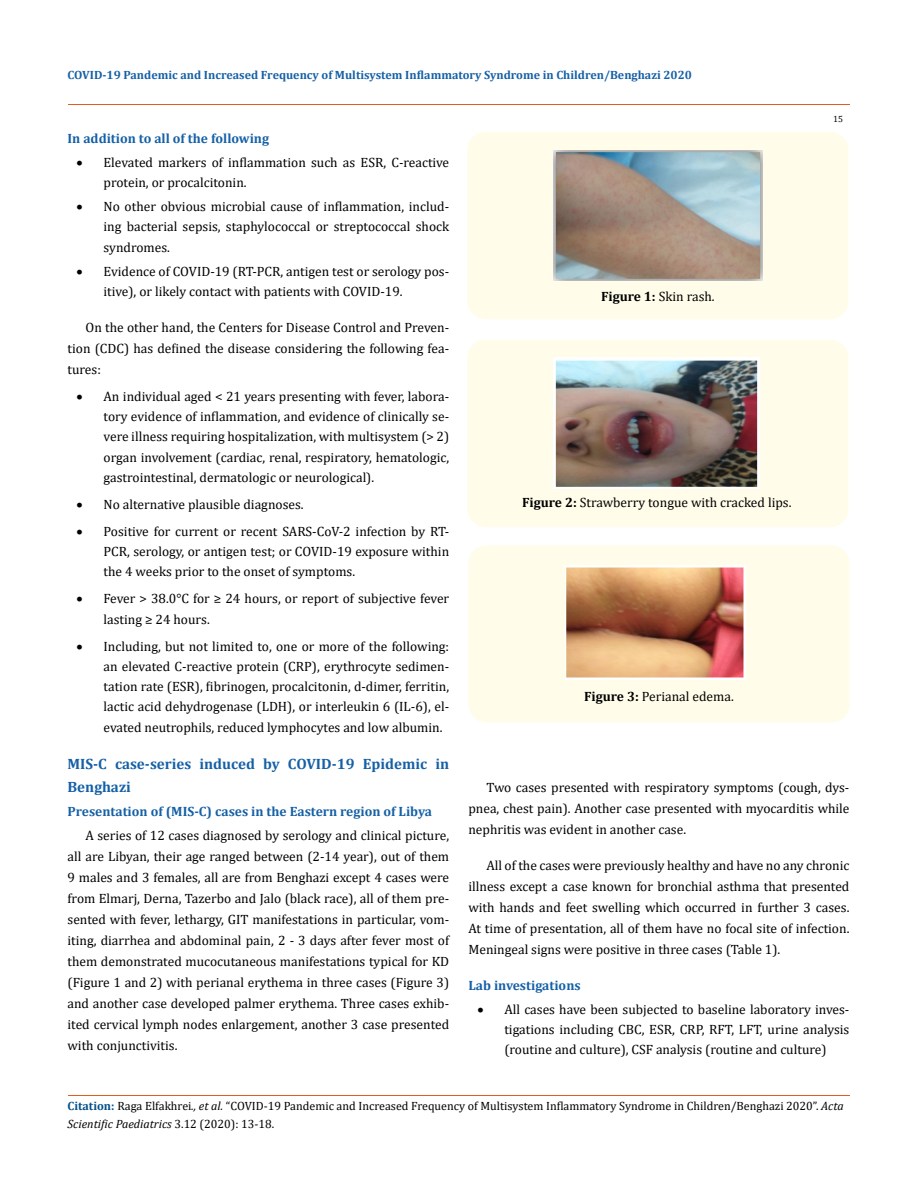
<style>
.page{position:relative;width:917px;height:1188px;background:#fff}
.page>*{position:absolute;margin:0;border:0;box-sizing:border-box;transform-origin:0 0}
.t1{font:700 15px/22.5px "Cambria";color:#1560a6}
.t2{font:13.5px/21px "Cambria";color:#000;text-align:justify}
.t3{font:700 13.5px "Cambria";color:#1560a6}
.t4{font:12px/18px "Cambria";color:#000}
.t5{font:700 12px "Cambria";color:#1560a6}
.t6{font:9px "Cambria";color:#000}
.s1{font-weight:700}
.s2{font-weight:700;color:#035089}
.s3{font-style:italic}
</style>
<div class="page">
<div style="left:467px;top:132px;width:381px;height:187px;background:#fffde9;border-radius:18px"></div>
<img style="left:553px;top:151px;width:209px;height:130px">
<div style="left:467px;top:340px;width:381px;height:187px;background:#fffde9;border-radius:18px"></div>
<img style="left:554px;top:358px;width:205px;height:130px">
<div style="left:468px;top:545px;width:381px;height:177px;background:#fffde9;border-radius:18px"></div>
<img style="left:565px;top:566px;width:180px;height:114px">
<hr style="left:68px;top:104px;width:781px;height:1px;background:#e05d1a">
<hr style="left:68px;top:1095px;width:781px;height:1px;background:#e05d1a">
<p class="t5" style="left:68px;top:67px;width:626px">COVID-19 Pandemic and Increased Frequency of Multisystem Inflammatory Syndrome in Children/Benghazi 2020</p>
<p class="t6" style="left:833px;top:114px;width:11px">15</p>
<p class="t3" style="left:68px;top:129px;width:203px">In addition to all of the following</p>
<p class="t2" style="left:104px;top:152px;width:347px;line-height:20.2px;text-indent:-27px">• Elevated markers of inflammation such as ESR, C-reactive protein, or procalcitonin.</p>
<p class="t2" style="left:104px;top:196px;width:347px;line-height:20.2px;text-indent:-27px">• No other obvious microbial cause of inflammation, includ&shy;ing bacterial sepsis, staphylococcal or streptococcal shock syndromes.</p>
<p class="t2" style="left:104px;top:261px;width:347px;line-height:20.2px;text-indent:-27px">• Evidence of COVID-19 (RT-PCR, antigen test or serology pos&shy;itive), or likely contact with patients with COVID-19.</p>
<p class="t2" style="left:68px;top:317px;width:383px;text-indent:18px">On the other hand, the Centers for Disease Control and Preven&shy;tion (CDC) has defined the disease considering the following fea&shy;tures:</p>
<p class="t2" style="left:104px;top:386px;width:347px;line-height:20.2px;text-indent:-27px">• An individual aged &lt; 21 years presenting with fever, labora&shy;tory evidence of inflammation, and evidence of clinically se&shy;vere illness requiring hospitalization, with multisystem (&gt; 2) organ involvement (cardiac, renal, respiratory, hematologic, gastrointestinal, dermatologic or neurological).</p>
<p class="t2" style="left:77px;top:494px;width:229px">• No alternative plausible diagnoses.</p>
<p class="t2" style="left:104px;top:521px;width:347px;line-height:20.2px;text-indent:-27px">• Positive for current or recent SARS-CoV-2 infection by RT-PCR, serology, or antigen test; or COVID-19 exposure within the 4 weeks prior to the onset of symptoms.</p>
<p class="t2" style="left:104px;top:589px;width:347px;line-height:20.2px;text-indent:-27px">• Fever &gt; 38.0°C for ≥ 24 hours, or report of subjective fever lasting ≥ 24 hours.</p>
<p class="t2" style="left:104px;top:636px;width:347px;line-height:20.2px;text-indent:-27px">• Including, but not limited to, one or more of the following: an elevated C-reactive protein (CRP), erythrocyte sedimen&shy;tation rate (ESR), fibrinogen, procalcitonin, d-dimer, ferritin, lactic acid dehydrogenase (LDH), or interleukin 6 (IL-6), el&shy;evated neutrophils, reduced lymphocytes and low albumin.</p>
<p class="t1" style="left:68px;top:752px;width:383px">MIS-C case-series induced by COVID-19 Epidemic in<br>Benghazi</p>
<p class="t3" style="left:68px;top:802px;width:366px">Presentation of (MIS-C) cases in the Eastern region of Libya</p>
<p class="t2" style="left:68px;top:825px;width:383px;text-indent:18px">A series of 12 cases diagnosed by serology and clinical picture, all are Libyan, their age ranged between (2-14 year), out of them 9 males and 3 females, all are from Benghazi except 4 cases were from Elmarj, Derna, Tazerbo and Jalo (black race), all of them pre&shy;sented with fever, lethargy, GIT manifestations in particular, vom&shy;iting, diarrhea and abdominal pain, 2 - 3 days after fever most of them demonstrated mucocutaneous manifestations typical for KD (Figure 1 and 2) with perianal erythema in three cases (Figure 3) and another case developed palmer erythema. Three cases exhib&shy;ited cervical lymph nodes enlargement, another 3 case presented with conjunctivitis.</p>
<p class="t2" style="left:601px;top:286px;width:115px"><span class="s1">Figure 1:</span> Skin rash.</p>
<p class="t2" style="left:522px;top:492px;width:271px"><span class="s1">Figure 2:</span> Strawberry tongue with cracked lips.</p>
<p class="t2" style="left:584px;top:686px;width:151px"><span class="s1">Figure 3:</span> Perianal edema.</p>
<p class="t2" style="left:468px;top:777px;width:382px;text-indent:18px">Two cases presented with respiratory symptoms (cough, dys&shy;pnea, chest pain). Another case presented with myocarditis while nephritis was evident in another case.</p>
<p class="t2" style="left:468px;top:855px;width:382px;text-indent:18px">All of the cases were previously healthy and have no any chronic illness except a case known for bronchial asthma that presented with hands and feet swelling which occurred in further 3 cases.<br>At time of presentation, all of them have no focal site of infection.<br>Meningeal signs were positive in three cases (Table 1).</p>
<p class="t3" style="left:468px;top:976px;width:114px">Lab investigations</p>
<p class="t2" style="left:504px;top:999px;width:346px;line-height:20.2px;text-indent:-27px">• All cases have been subjected to baseline laboratory inves&shy;tigations including CBC, ESR, CRP, RFT, LFT, urine analysis (routine and culture), CSF analysis (routine and culture)</p>
<p class="t4" style="left:68px;top:1097px;width:777px"><span class="s2">Citation:</span> Raga Elfakhrei<span class="s3">., et al.</span> “COVID-19 Pandemic and Increased Frequency of Multisystem Inflammatory Syndrome in Children/Benghazi 2020”. <span class="s3">Acta<br>Scientific Paediatrics</span> 3.12 (2020): 13-18.</p>
</div>
